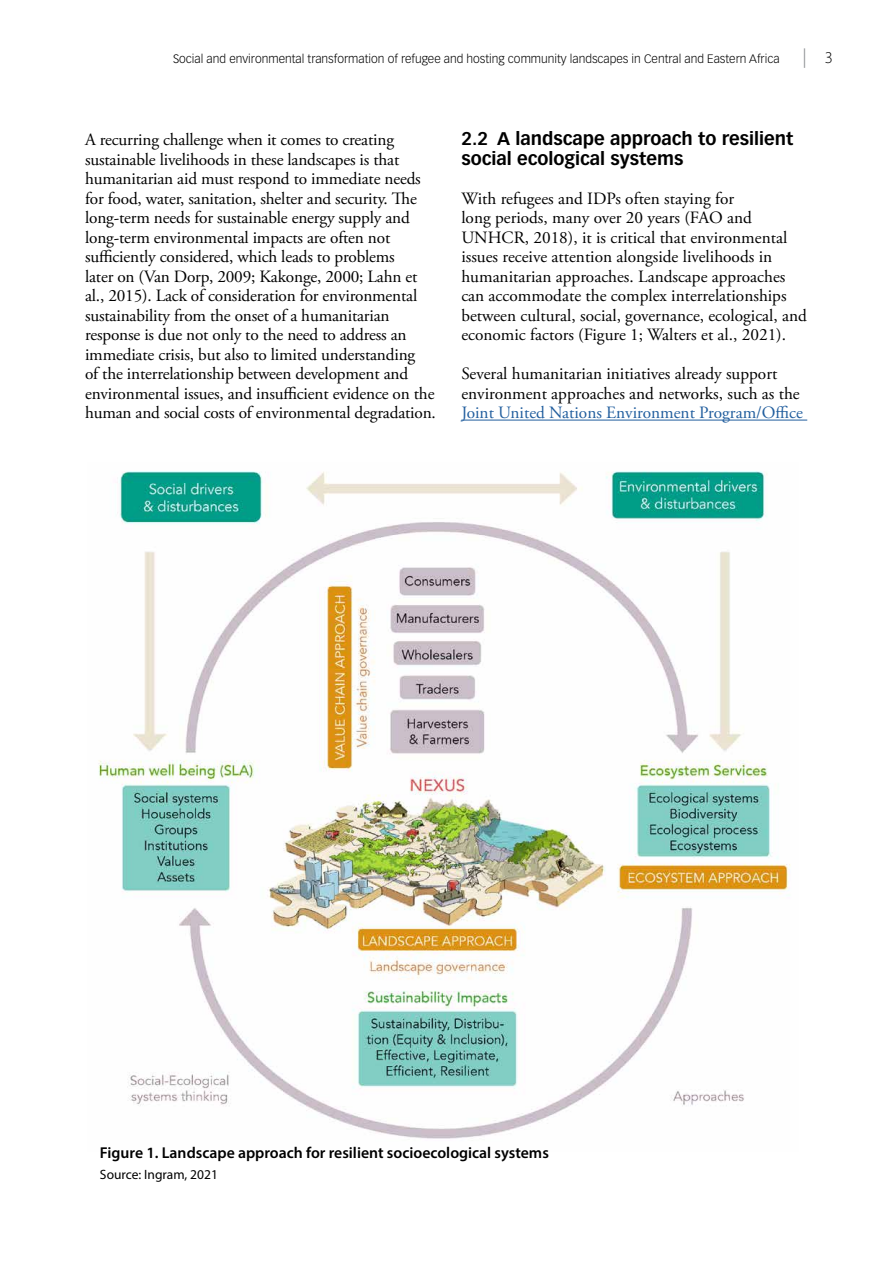
<style>
.page{position:relative;width:893px;height:1263px;background:#fff}
.page>*{position:absolute;margin:0;border:0;box-sizing:border-box;transform-origin:0 0}
.t1{font:700 18px/19.5px "Vectora LT Std";color:#000}
.t2{font:17.25px/19.5px "Adobe Garamond Pro";letter-spacing:-.01em;color:#000}
.t3{font:17.25px "Adobe Garamond Pro";color:#215e9e}
.t4{font:600 15.75px "Myriad Pro";color:#000}
.t5{font:13.5px "Myriad Pro";color:#000}
.t6{font:300 12px "Vectora LT Std";color:#000}
.s1{font-size:19.5px;color:#939598}
.s2{font-family:"Myriad Pro";font-size:16.5px}
</style>
<div class="page">
<img style="left:98px;top:471px;width:693px;height:668px">
<hr style="left:461px;top:420px;width:346px;height:1px;background:#215e9e">
<p class="t6" style="left:173px;top:52px;width:661px">Social and environmental transformation of refugee and hosting community landscapes in Central and Eastern Africa <span class="s1">|</span> <span class="s2">3</span></p>
<p class="t2" style="left:85px;top:131px;width:352px">A recurring challenge when it comes to creating sustainable livelihoods in these landscapes is that humanitarian aid must respond to immediate needs for food, water, sanitation, shelter and security. The long-term needs for sustainable energy supply and long-term environmental impacts are often not sufficiently considered, which leads to problems<br>later on (Van Dorp, 2009; Kakonge, 2000; Lahn et al., 2015). Lack of consideration for environmental sustainability from the onset of a humanitarian response is due not only to the need to address an immediate crisis, but also to limited understanding<br>of the interrelationship between development and environmental issues, and insufficient evidence on the human and social costs of environmental degradation.</p>
<p class="t1" style="left:461px;top:129px;width:333px">2.2 A landscape approach to resilient social ecological systems</p>
<p class="t2" style="left:461px;top:189px;width:347px">With refugees and IDPs often staying for<br>long periods, many over 20 years (FAO and UNHCR, 2018), it is critical that environmental issues receive attention alongside livelihoods in humanitarian approaches. Landscape approaches can accommodate the complex interrelationships between cultural, social, governance, ecological, and economic factors (Figure 1; Walters et al., 2021).</p>
<p class="t2" style="left:461px;top:365px;width:340px">Several humanitarian initiatives already support environment approaches and networks, such as the</p>
<p class="t3" style="left:461px;top:402px;width:343px">Joint United Nations Environment Program/Office</p>
<p class="t4" style="left:100px;top:1143px;width:450px">Figure 1. Landscape approach for resilient socioecological systems</p>
<p class="t5" style="left:100px;top:1166px;width:120px">Source: Ingram, 2021</p>
</div>
